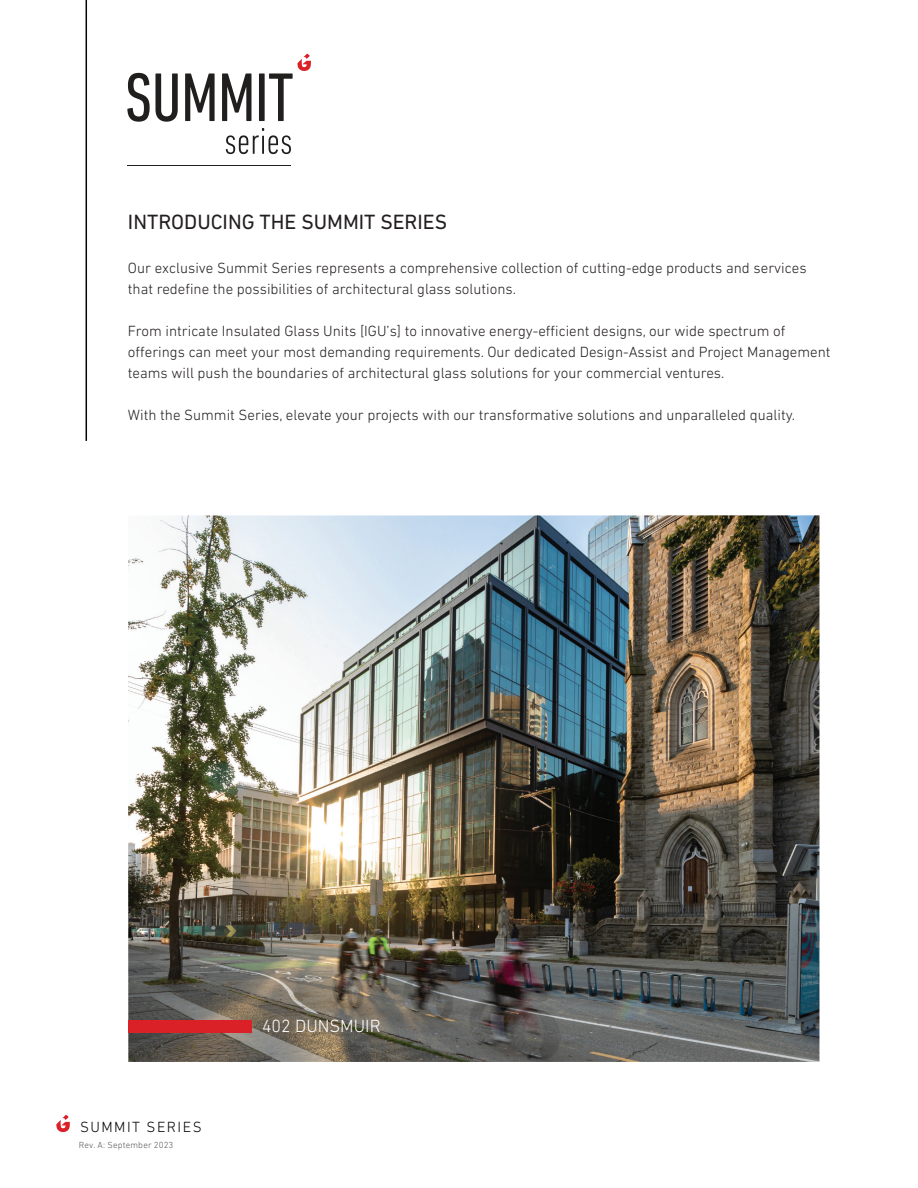
<style>
.page{position:relative;width:918px;height:1188px;background:#fff}
.page>*{position:absolute;margin:0;border:0;box-sizing:border-box;transform-origin:0 0}
.t1{font:21px "DIN Next LT Pro";color:#231f20}
.t2{font:300 18px "DIN Next LT Pro";color:#fff}
.t3{font:300 15px/21px "DIN Next LT Pro";color:#231f20}
.t4{font:300 15px "DIN Next LT Pro";letter-spacing:.1em;color:#040503}
.t5{font:300 9px "DIN Next LT Pro";letter-spacing:.02em;color:#57585a}
</style>
<div class="page">
<img style="left:128px;top:515px;width:691px;height:547px">
<hr style="left:86px;top:0;width:1px;height:441px;background:#040503">
<svg style="left:226px;top:128px;width:65px;height:26px"></svg>
<svg style="left:127px;top:73px;width:51px;height:49px"></svg>
<svg style="left:185px;top:73px;width:30px;height:48px"></svg>
<svg style="left:222px;top:73px;width:29px;height:48px"></svg>
<div style="left:259px;top:73px;width:6px;height:48px;background:#211e1e"></div>
<svg style="left:269px;top:54px;width:42px;height:67px"></svg>
<hr style="left:127px;top:165px;width:164px;height:1px;background:#211e1e">
<div style="left:128px;top:1020px;width:123px;height:13px;background:#da2128"></div>
<svg style="left:56px;top:1115px;width:14px;height:17px"></svg>
<h1 class="t1" style="left:128px;top:210px;width:321px">INTRODUCING THE SUMMIT SERIES</h1>
<p class="t3" style="left:128px;top:258px;width:680px">Our exclusive Summit Series represents a comprehensive collection of cutting-edge products and services that redefine the possibilities of architectural glass solutions.</p>
<p class="t3" style="left:128px;top:321px;width:704px">From intricate Insulated Glass Units [IGU’s] to innovative energy-efficient designs, our wide spectrum of offerings can meet your most demanding requirements. Our dedicated Design-Assist and Project Management teams will push the boundaries of architectural glass solutions for your commercial ventures.</p>
<p class="t3" style="left:128px;top:405px;width:669px">With the Summit Series, elevate your projects with our transformative solutions and unparalleled quality.</p>
<p class="t4" style="left:80px;top:1118px;width:123px">SUMMIT SERIES</p>
<p class="t5" style="left:79px;top:1140px;width:96px">Rev. A: September 2023</p>
<p class="t2" style="left:262px;top:1016px;width:120px">402 DUNSMUIR</p>
</div>
